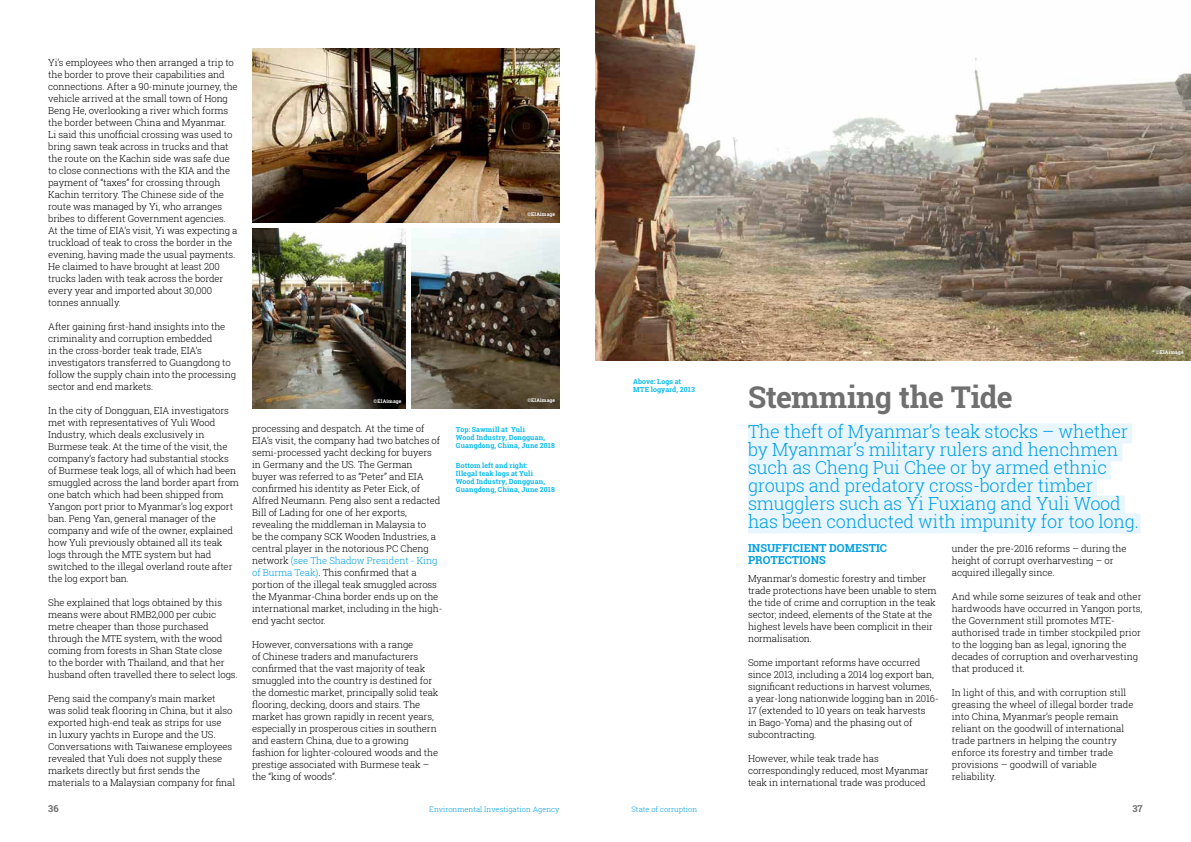
<style>
.page{position:relative;width:1191px;height:842px;background:#fff}
.page>*{position:absolute;margin:0;border:0;box-sizing:border-box;transform-origin:0 0}
.t1{font:700 30px "Roboto Slab";letter-spacing:-.015em;color:#706f6f}
.t2{font:300 18px/18px "Roboto Slab";letter-spacing:-.01em;color:#009fe3}
.t3{font:700 11px/12px "Roboto Slab";color:#009fe3}
.t4{font:300 9.5px/12px "Roboto Slab";letter-spacing:-.01em;color:#000}
.t5{font:700 9.5px "Roboto Slab";color:#706f6f}
.t6{font:300 7.5px "Roboto Slab";color:#009fe3}
.t7{font:700 7px/8px "Roboto Slab";letter-spacing:.015em;color:#0bbbef}
.t8{font:700 5px "Roboto Slab";letter-spacing:.025em;color:#fff}
.s1{color:#009fe3}
</style>
<div class="page">
<div style="left:748px;top:423px;width:384px;height:20px;background:#eaf6fe"></div>
<div style="left:748px;top:441px;width:374px;height:20px;background:#eaf6fe"></div>
<div style="left:748px;top:459px;width:363px;height:20px;background:#eaf6fe"></div>
<div style="left:748px;top:477px;width:349px;height:20px;background:#eaf6fe"></div>
<div style="left:748px;top:495px;width:377px;height:20px;background:#eaf6fe"></div>
<div style="left:748px;top:513px;width:392px;height:20px;background:#eaf6fe"></div>
<img style="left:595px;top:0;width:596px;height:360px">
<img style="left:252px;top:48px;width:307px;height:174px">
<img style="left:252px;top:229px;width:154px;height:179px">
<img style="left:411px;top:228px;width:148px;height:180px">
<p class="t4" style="left:48px;top:57px;width:191px">Yi’s employees who then arranged a trip to the border to prove their capabilities and connections. After a 90-minute journey, the vehicle arrived at the small town of Hong Beng He, overlooking a river which forms the border between China and Myanmar.<br>Li said this unofficial crossing was used to bring sawn teak across in trucks and that the route on the Kachin side was safe due to close connections with the KIA and the payment of “taxes” for crossing through Kachin territory. The Chinese side of the route was managed by Yi, who arranges bribes to different Government agencies.<br>At the time of EIA’s visit, Yi was expecting a truckload of teak to cross the border in the evening, having made the usual payments.<br>He claimed to have brought at least 200 trucks laden with teak across the border every year and imported about 30,000 tonnes annually.</p>
<p class="t4" style="left:48px;top:320px;width:189px">After gaining first-hand insights into the criminality and corruption embedded<br>in the cross-border teak trade, EIA’s investigators transferred to Guangdong to follow the supply chain into the processing sector and end markets.</p>
<p class="t4" style="left:48px;top:404px;width:192px">In the city of Dongguan, EIA investigators met with representatives of Yuli Wood Industry, which deals exclusively in Burmese teak. At the time of the visit, the company’s factory had substantial stocks of Burmese teak logs, all of which had been smuggled across the land border apart from one batch which had been shipped from Yangon port prior to Myanmar’s log export ban. Peng Yan, general manager of the company and wife of the owner, explained how Yuli previously obtained all its teak logs through the MTE system but had switched to the illegal overland route after the log export ban.</p>
<p class="t4" style="left:48px;top:596px;width:191px">She explained that logs obtained by this means were about RMB2,000 per cubic metre cheaper than those purchased through the MTE system, with the wood coming from forests in Shan State close<br>to the border with Thailand, and that her husband often travelled there to select logs.</p>
<p class="t4" style="left:48px;top:692px;width:188px">Peng said the company’s main market was solid teak flooring in China, but it also exported high-end teak as strips for use<br>in luxury yachts in Europe and the US.<br>Conversations with Taiwanese employees revealed that Yuli does not supply these markets directly but first sends the materials to a Malaysian company for final</p>
<p class="t8" style="left:527px;top:211px;width:29px">©EIAimage</p>
<p class="t8" style="left:374px;top:398px;width:29px">©EIAimage</p>
<p class="t8" style="left:527px;top:397px;width:29px">©EIAimage</p>
<p class="t4" style="left:252px;top:422px;width:192px">processing and despatch. At the time of EIA’s visit, the company had two batches of semi-processed yacht decking for buyers in Germany and the US. The German<br>buyer was referred to as “Peter” and EIA confirmed his identity as Peter Eick, of Alfred Neumann. Peng also sent a redacted Bill of Lading for one of her exports, revealing the middleman in Malaysia to<br>be the company SCK Wooden Industries, a central player in the notorious PC Cheng network <span class="s1">(see The Shadow President - King of Burma Teak)</span>. This confirmed that a portion of the illegal teak smuggled across the Myanmar-China border ends up on the international market, including in the high&shy;end yacht sector.</p>
<p class="t4" style="left:252px;top:638px;width:188px">However, conversations with a range<br>of Chinese traders and manufacturers confirmed that the vast majority of teak smuggled into the country is destined for the domestic market, principally solid teak flooring, decking, doors and stairs. The market has grown rapidly in recent years, especially in prosperous cities in southern and eastern China, due to a growing fashion for lighter-coloured woods and the prestige associated with Burmese teak – the “king of woods”.</p>
<p class="t7" style="left:456px;top:426px;width:100px">Top: Sawmill at Yuli<br>Wood Industry, Dongguan,<br>Guangdong, China, June 2018</p>
<p class="t7" style="left:456px;top:462px;width:100px">Bottom left and right:<br>Illegal teak logs at Yuli<br>Wood Industry, Dongguan,<br>Guangdong, China, June 2018</p>
<p class="t7" style="left:633px;top:378px;width:63px">Above: Logs at<br>MTE logyard, 2013</p>
<h1 class="t1" style="left:748px;top:377px;width:266px">Stemming the Tide</h1>
<p class="t2" style="left:748px;top:422px;width:392px">The theft of Myanmar’s teak stocks – whether by Myanmar’s military rulers and henchmen such as Cheng Pui Chee or by armed ethnic groups and predatory cross-border timber smugglers such as Yi Fuxiang and Yuli Wood has been conducted with impunity for too long.</p>
<p class="t3" style="left:748px;top:542px;width:141px">INSUFFICIENT DOMESTIC<br>PROTECTIONS</p>
<p class="t4" style="left:748px;top:573px;width:190px">Myanmar’s domestic forestry and timber trade protections have been unable to stem the tide of crime and corruption in the teak sector; indeed, elements of the State at the highest levels have been complicit in their normalisation.</p>
<p class="t4" style="left:748px;top:656px;width:192px">Some important reforms have occurred since 2013, including a 2014 log export ban, significant reductions in harvest volumes, a year-long nationwide logging ban in 2016- 17 (extended to 10 years on teak harvests<br>in Bago-Yoma) and the phasing out of subcontracting.</p>
<p class="t4" style="left:748px;top:752px;width:182px">However, while teak trade has correspondingly reduced, most Myanmar teak in international trade was produced</p>
<p class="t4" style="left:952px;top:542px;width:176px">under the pre-2016 reforms – during the height of corrupt overharvesting – or acquired illegally since.</p>
<p class="t4" style="left:952px;top:590px;width:192px">And while some seizures of teak and other hardwoods have occurred in Yangon ports, the Government still promotes MTE&shy;authorised trade in timber stockpiled prior to the logging ban as legal, ignoring the decades of corruption and overharvesting that produced it.</p>
<p class="t4" style="left:952px;top:686px;width:183px">In light of this, and with corruption still greasing the wheel of illegal border trade into China, Myanmar’s people remain reliant on the goodwill of international trade partners in helping the country enforce its forestry and timber trade provisions – goodwill of variable reliability.</p>
<p class="t5" style="left:48px;top:802px;width:12px">36</p>
<p class="t6" style="left:429px;top:804px;width:132px">Environmental Investigation Agency</p>
<p class="t6" style="left:631px;top:804px;width:67px">State of corruption</p>
<p class="t5" style="left:1132px;top:802px;width:12px">37</p>
<p class="t8" style="left:1155px;top:349px;width:29px">©EIAimage</p>
</div>
